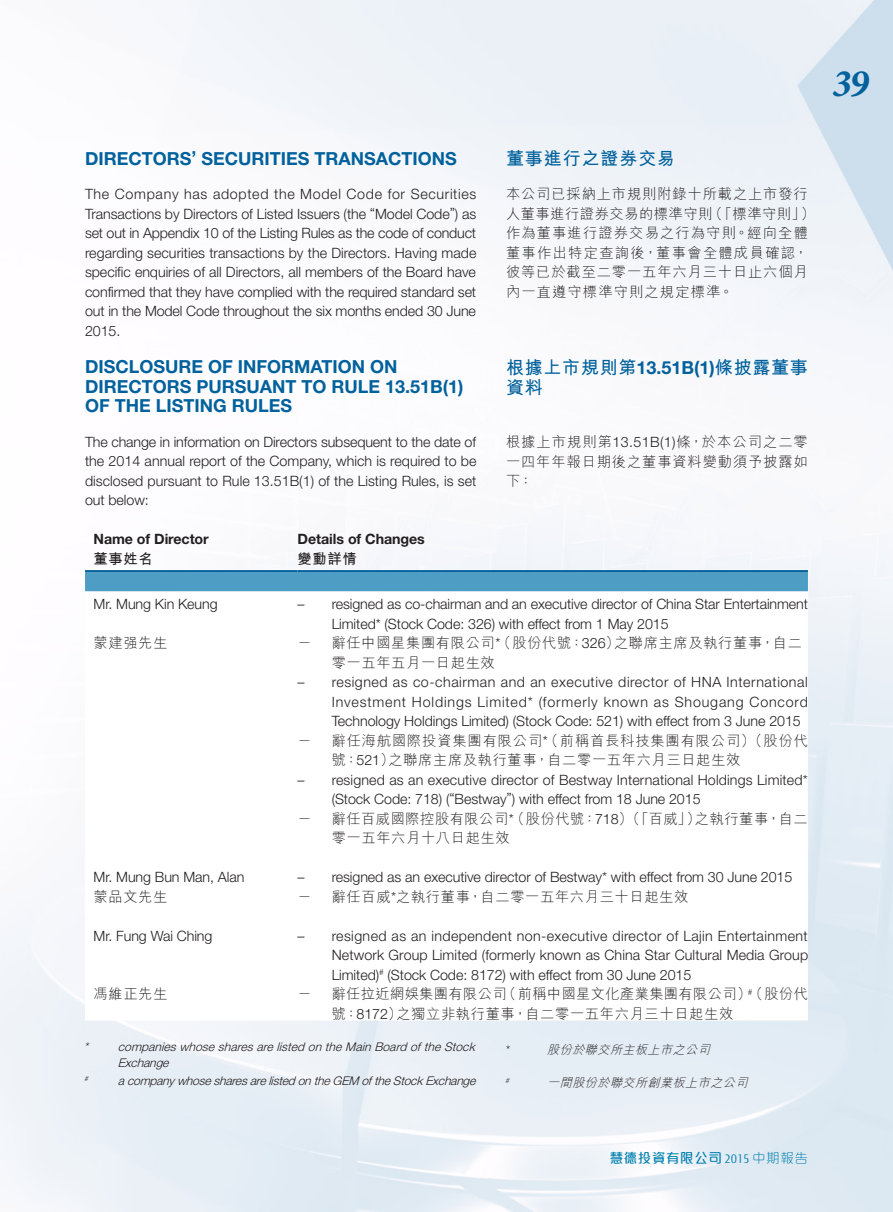
<style>
.page{position:relative;width:893px;height:1212px;background:#fff}
.page>*{position:absolute;margin:0;border:0;box-sizing:border-box;transform-origin:0 0}
.t1{font:italic 700 39px "Minion Pro";color:#00619c}
.Heading_1{font:700 18px/19.5px "Helvetica Neue LT Std";color:#00619c}
.C_Heading_1{font:700 18px/19.5px "M Hei HK";letter-spacing:.04em;color:#00619c}
.Body_Text{font:300 14.25px/19.5px "Helvetica Neue LT Std";letter-spacing:-.005em;color:#231f20;text-align:justify}
.Body_Text-2{font:300 14.25px/19.5px "M Hei HK";letter-spacing:.045em;color:#231f20}
.C_Body_Text{font:300 14.25px/19.5px "M Hei HK";letter-spacing:.06em;color:#231f20}
.Body_Text-3{font:300 14.25px/19.5px "M Hei HK";letter-spacing:.025em;color:#231f20}
.Body_Text-4{font:700 14.25px "Helvetica Neue LT Std";letter-spacing:-.005em;color:#231f20}
.Body_Text-5{font:700 14.25px "M Hei HK";letter-spacing:.045em;color:#231f20}
.t2{font:500 13.5px "M Elle HK";letter-spacing:.045em;color:#007faf}
.Notes{font:italic 300 12px/16.5px "Helvetica Neue LT Std";color:#231f20}
.Notes-2{font:italic 300 12px "M Hei HK";color:#231f20}
.Notes-3{font:300 12px "Helvetica Neue LT Std";color:#231f20}
.Notes-4{font:italic 300 7.05px "Helvetica Neue LT Std";color:#231f20}
.s1{font-family:"Helvetica Neue LT Std"}
.s2{font-family:"Modena";font-weight:300;font-stretch:condensed}
.s3{font-weight:300}
</style>
<div class="page">
<div style="left:85px;top:572px;width:723px;height:19px;background:#4d9dc4"></div>
<hr style="left:85px;top:570px;width:213px;height:2px;background:#00619c">
<hr style="left:298px;top:570px;width:510px;height:2px;background:#00619c">
<p class="C_Heading_1" style="left:506px;top:147px;width:171px">董事進行之證券交易</p>
<p class="C_Body_Text" style="left:506px;top:184px;width:311px">本公司已採納上市規則附錄十所載之上市發行人董事進行證券交易的標準守則（「標準守則」）作為董事進行證券交易之行為守則。經向全體董事作出特定查詢後，董事會全體成員確認，彼等已於截至二零一五年六月三十日止六個月內一直遵守標準守則之規定標準。</p>
<p class="Heading_1" style="left:85px;top:148px;width:373px">DIRECTORS’ SECURITIES TRANSACTIONS</p>
<p class="Body_Text" style="left:85px;top:184px;width:393px">The Company has adopted the Model Code for Securities Transactions by Directors of Listed Issuers (the “Model Code”) as set out in Appendix 10 of the Listing Rules as the code of conduct regarding securities transactions by the Directors. Having made specific enquiries of all Directors, all members of the Board have confirmed that they have complied with the required standard set out in the Model Code throughout the six months ended 30 June 2015.</p>
<p class="Heading_1" style="left:85px;top:357px;width:380px">DISCLOSURE OF INFORMATION ON<br>DIRECTORS PURSUANT TO RULE 13.51B(1)<br>OF THE LISTING RULES</p>
<p class="Body_Text" style="left:85px;top:432px;width:393px">The change in information on Directors subsequent to the date of the 2014 annual report of the Company, which is required to be disclosed pursuant to Rule 13.51B(1) of the Listing Rules, is set out below:</p>
<p class="Body_Text-4" style="left:94px;top:530px;width:117px">Name of Director</p>
<p class="Body_Text-4" style="left:298px;top:530px;width:129px">Details of Changes</p>
<p class="Body_Text-5" style="left:94px;top:548px;width:60px">董事姓名</p>
<p class="Body_Text-5" style="left:298px;top:548px;width:60px">變動詳情</p>
<p class="Body_Text" style="left:94px;top:594px;width:126px">Mr. Mung Kin Keung</p>
<p class="Body_Text" style="left:332px;top:594px;width:478px;text-indent:-34px">– resigned as co-chairman and an executive director of China Star Entertainment<br>Limited* (Stock Code: 326) with effect from 1 May 2015</p>
<p class="Body_Text-2" style="left:94px;top:633px;width:75px">蒙建强先生</p>
<p class="Body_Text-2" style="left:298px;top:633px;width:16px">－</p>
<p class="Body_Text-2" style="left:332px;top:633px;width:472px">辭任中國星集團有限公司<span class="s1">*</span>（股份代號：<span class="s1">326</span>）之聯席主席及執行董事，自二零一五年五月一日起生效</p>
<p class="Body_Text" style="left:332px;top:672px;width:478px;text-indent:-34px">– resigned as co-chairman and an executive director of HNA International Investment Holdings Limited* (formerly known as Shougang Concord Technology Holdings Limited) (Stock Code: 521) with effect from 3 June 2015</p>
<p class="Body_Text-2" style="left:298px;top:730px;width:16px">－</p>
<p class="Body_Text-2" style="left:332px;top:730px;width:478px">辭任海航國際投資集團有限公司<span class="s1">*</span>（前稱首長科技集團有限公司）（股份代號：<span class="s1">521</span>）之聯席主席及執行董事，自二零一五年六月三日起生效</p>
<p class="Body_Text" style="left:332px;top:769px;width:477px;text-indent:-34px">– resigned as an executive director of Bestway International Holdings Limited* (Stock Code: 718) (“Bestway”) with effect from 18 June 2015</p>
<p class="Body_Text-2" style="left:298px;top:808px;width:16px">－</p>
<p class="Body_Text-2" style="left:332px;top:808px;width:478px">辭任百威國際控股有限公司<span class="s1">*</span>（股份代號：<span class="s1">718</span>）（「百威」）之執行董事，自二零一五年六月十八日起生效</p>
<p class="Body_Text" style="left:94px;top:867px;width:152px">Mr. Mung Bun Man, Alan</p>
<p class="Body_Text" style="left:298px;top:867px;width:496px">– resigned as an executive director of Bestway* with effect from 30 June 2015</p>
<p class="Body_Text-2" style="left:94px;top:886px;width:75px">蒙品文先生</p>
<p class="Body_Text-2" style="left:298px;top:886px;width:16px">－</p>
<p class="Body_Text-2" style="left:332px;top:886px;width:358px">辭任百威<span class="s1">*</span>之執行董事，自二零一五年六月三十日起生效</p>
<p class="Body_Text" style="left:94px;top:925px;width:120px">Mr. Fung Wai Ching</p>
<p class="Body_Text" style="left:332px;top:925px;width:478px;text-indent:-34px">– resigned as an independent non-executive director of Lajin Entertainment Network Group Limited (formerly known as China Star Cultural Media Group Limited)<sup>#</sup> (Stock Code: 8172) with effect from 30 June 2015</p>
<p class="Body_Text-2" style="left:94px;top:984px;width:75px">馮維正先生</p>
<p class="Body_Text-2" style="left:298px;top:984px;width:16px">－</p>
<p class="Body_Text-3" style="left:332px;top:984px;width:478px">辭任拉近網娛集團有限公司（前稱中國星文化產業集團有限公司）<sup>#</sup>（股份代號：<span class="s1">8172</span>）之獨立非執行董事，自二零一五年六月三十日起生效</p>
<p class="Notes" style="left:118px;top:1038px;width:362px;text-indent:-34px">* companies whose shares are listed on the Main Board of the Stock<br>Exchange</p>
<p class="Notes-4" style="left:84px;top:1074px;width:8px">#</p>
<p class="Notes" style="left:118px;top:1072px;width:363px">a company whose shares are listed on the GEM of the Stock Exchange</p>
<p class="C_Heading_1" style="left:506px;top:356px;width:303px">根據上市規則第<span class="s1">13.51B(1)</span>條披露董事資料</p>
<p class="C_Body_Text" style="left:506px;top:432px;width:303px;text-align:justify">根據上市規則第<span class="s1">13.51B(1)</span>條，於本公司之二零一四年年報日期後之董事資料變動須予披露如下：</p>
<p class="Notes-3" style="left:506px;top:1042px;width:6px">*</p>
<p class="Notes-2" style="left:547px;top:1043px;width:167px">股份於聯交所主板上市之公司</p>
<p class="Notes-4" style="left:505px;top:1076px;width:8px">#</p>
<p class="Notes-2" style="left:547px;top:1076px;width:205px">一間股份於聯交所創業板上市之公司</p>
<h1 class="t1" style="left:832px;top:56px;width:38px">39</h1>
<p class="t2" style="left:610px;top:1151px;width:200px">慧德投資有限公司 <span class="s2">2015</span> <span class="s3">中期報告</span></p>
</div>
